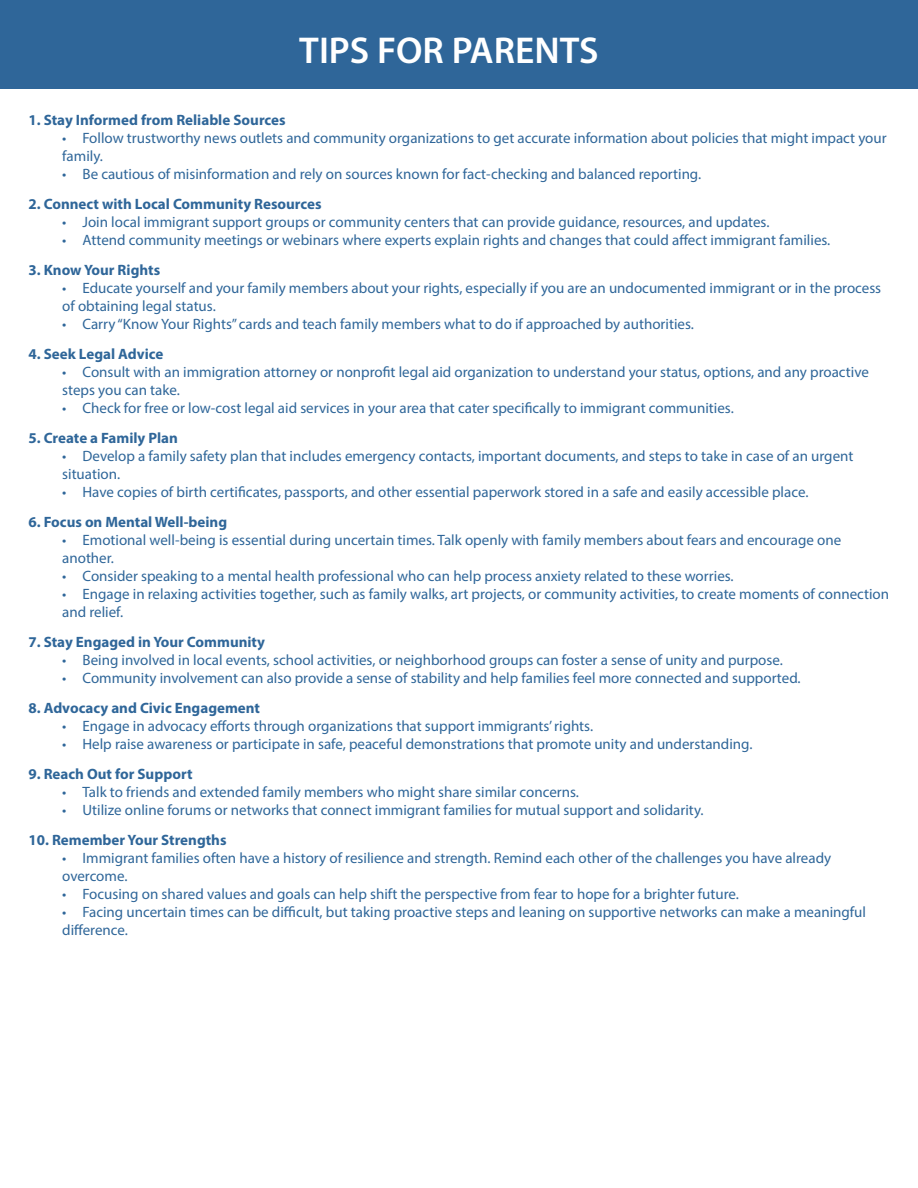
<style>
.page{position:relative;width:918px;height:1188px;background:#fff}
.page>*{position:absolute;margin:0;border:0;box-sizing:border-box;transform-origin:0 0}
.t1{font:600 37.5px "Myriad Pro";color:#fff}
.t2{font:15px/18px "Myriad Pro";color:#2f6699}
.t3{font:700 15px "Myriad Pro";color:#2f6699}
</style>
<div class="page">
<div style="left:0;top:0;width:918px;height:89px;background:#2f6699"></div>
<h1 class="t1" style="left:299px;top:27px;width:301px">TIPS FOR PARENTS</h1>
<p class="t3" style="left:28px;top:111px;width:259px">1. Stay Informed from Reliable Sources</p>
<p class="t2" style="left:62px;top:129px;width:826px">• Follow trustworthy news outlets and community organizations to get accurate information about policies that might impact your family.</p>
<p class="t2" style="left:62px;top:165px;width:641px">• Be cautious of misinformation and rely on sources known for fact-checking and balanced reporting.</p>
<p class="t3" style="left:28px;top:195px;width:295px">2. Connect with Local Community Resources</p>
<p class="t2" style="left:62px;top:213px;width:709px">• Join local immigrant support groups or community centers that can provide guidance, resources, and updates.</p>
<p class="t2" style="left:62px;top:231px;width:770px">• Attend community meetings or webinars where experts explain rights and changes that could affect immigrant families.</p>
<p class="t3" style="left:28px;top:261px;width:133px">3. Know Your Rights</p>
<p class="t2" style="left:62px;top:279px;width:821px">• Educate yourself and your family members about your rights, especially if you are an undocumented immigrant or in the process of obtaining legal status.</p>
<p class="t2" style="left:62px;top:315px;width:633px">• Carry “Know Your Rights” cards and teach family members what to do if approached by authorities.</p>
<p class="t3" style="left:28px;top:345px;width:136px">4. Seek Legal Advice</p>
<p class="t2" style="left:62px;top:363px;width:808px">• Consult with an immigration attorney or nonprofit legal aid organization to understand your status, options, and any proactive steps you can take.</p>
<p class="t2" style="left:62px;top:399px;width:673px">• Check for free or low-cost legal aid services in your area that cater specifically to immigrant communities.</p>
<p class="t3" style="left:28px;top:429px;width:151px">5. Create a Family Plan</p>
<p class="t2" style="left:62px;top:447px;width:793px">• Develop a family safety plan that includes emergency contacts, important documents, and steps to take in case of an urgent situation.</p>
<p class="t2" style="left:62px;top:483px;width:748px">• Have copies of birth certificates, passports, and other essential paperwork stored in a safe and easily accessible place.</p>
<p class="t3" style="left:28px;top:513px;width:200px">6. Focus on Mental Well-being</p>
<p class="t2" style="left:62px;top:531px;width:781px">• Emotional well-being is essential during uncertain times. Talk openly with family members about fears and encourage one another.</p>
<p class="t2" style="left:62px;top:567px;width:673px">• Consider speaking to a mental health professional who can help process anxiety related to these worries.</p>
<p class="t2" style="left:62px;top:585px;width:828px">• Engage in relaxing activities together, such as family walks, art projects, or community activities, to create moments of connection and relief.</p>
<p class="t3" style="left:28px;top:633px;width:238px">7. Stay Engaged in Your Community</p>
<p class="t2" style="left:62px;top:651px;width:722px">• Being involved in local events, school activities, or neighborhood groups can foster a sense of unity and purpose.</p>
<p class="t2" style="left:62px;top:669px;width:740px">• Community involvement can also provide a sense of stability and help families feel more connected and supported.</p>
<p class="t3" style="left:28px;top:699px;width:233px">8. Advocacy and Civic Engagement</p>
<p class="t2" style="left:62px;top:717px;width:532px">• Engage in advocacy efforts through organizations that support immigrants’ rights.</p>
<p class="t2" style="left:62px;top:735px;width:692px">• Help raise awareness or participate in safe, peaceful demonstrations that promote unity and understanding.</p>
<p class="t3" style="left:28px;top:765px;width:166px">9. Reach Out for Support</p>
<p class="t2" style="left:62px;top:783px;width:518px">• Talk to friends and extended family members who might share similar concerns.</p>
<p class="t2" style="left:62px;top:801px;width:643px">• Utilize online forums or networks that connect immigrant families for mutual support and solidarity.</p>
<p class="t3" style="left:28px;top:831px;width:200px">10. Remember Your Strengths</p>
<p class="t2" style="left:62px;top:849px;width:770px">• Immigrant families often have a history of resilience and strength. Remind each other of the challenges you have already overcome.</p>
<p class="t2" style="left:62px;top:885px;width:678px">• Focusing on shared values and goals can help shift the perspective from fear to hope for a brighter future.</p>
<p class="t2" style="left:62px;top:903px;width:805px">• Facing uncertain times can be difficult, but taking proactive steps and leaning on supportive networks can make a meaningful difference.</p>
</div>
